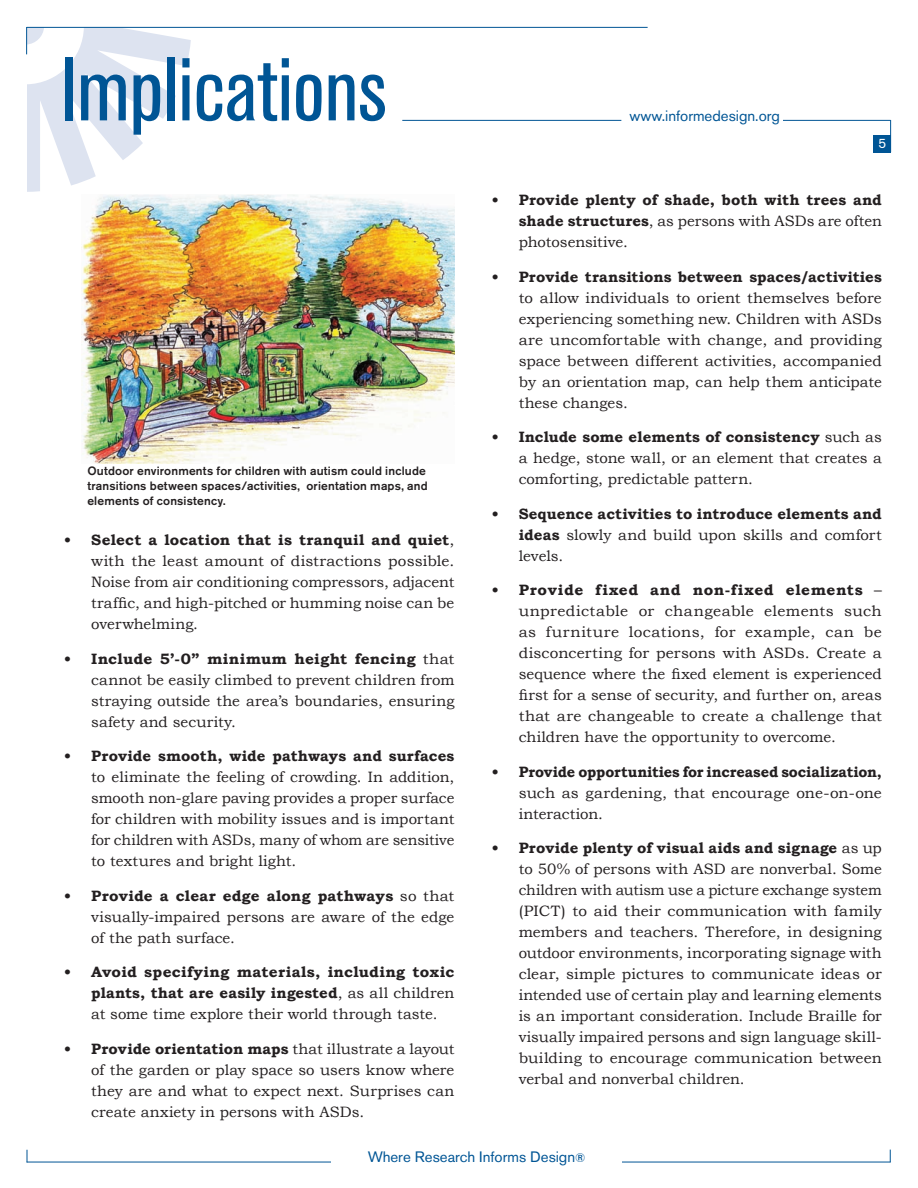
<style>
.page{position:relative;width:918px;height:1188px;background:#fff}
.page>*{position:absolute;margin:0;border:0;box-sizing:border-box;transform-origin:0 0}
.t1{font:condensed 90px "Akzidenz Grotesk BE";color:#005595}
.t2{font:15px/21px "Bookman Old Style";color:#231f20;text-align:justify}
.t3{font:700 15px/21px "Bookman Old Style";letter-spacing:.005em;color:#231f20;text-align:justify}
.t4{font:15px "Akzidenz Grotesk BE";color:#005595}
.t5{font:13.5px "Akzidenz Grotesk BE";color:#fff}
.t6{font:500 12px/15px "Akzidenz Grotesk BE";letter-spacing:.015em;color:#231f20}
.s1{font-weight:700}
.s2{font-weight:400}
.s3{font-size:12.3px}
</style>
<div class="page">
<hr style="left:27px;top:27px;width:621px;height:1px;background:#005595">
<svg style="left:26px;top:27px;width:165px;height:165px"></svg>
<hr style="left:402px;top:120px;width:219px;height:1px;background:#005595">
<hr style="left:783px;top:120px;width:108px;height:1px;background:#005595">
<hr style="left:890px;top:120px;width:1px;height:32px;background:#005595">
<hr style="left:27px;top:1162px;width:864px;height:1px;background:#005595">
<svg style="left:27px;top:1150px;width:1px;height:12px"></svg>
<svg style="left:890px;top:1150px;width:1px;height:12px"></svg>
<div style="left:873px;top:135px;width:17px;height:17px;background:#005595"></div>
<div style="left:331px;top:1151px;width:291px;height:14px;background:#fff"></div>
<img style="left:82px;top:194px;width:372px;height:269px">
<h1 class="t1" style="left:60px;top:39px;width:328px">Implications</h1>
<p class="t6" style="left:87px;top:463px;width:342px">Outdoor environments for children with autism could include transitions between spaces/activities, orientation maps, and elements of consistency.</p>
<p class="t2" style="left:91px;top:530px;width:365px;text-indent:-27px"><span class="s1">• Select a location that is tranquil and quiet</span>, with the least amount of distractions possible.<br>Noise from air conditioning compressors, adjacent traffic, and high-pitched or humming noise can be overwhelming.</p>
<p class="t2" style="left:91px;top:648px;width:365px;text-indent:-27px"><span class="s1">• Include 5’-0” minimum height fencing</span> that cannot be easily climbed to prevent children from straying outside the area’s boundaries, ensuring safety and security.</p>
<p class="t3" style="left:64px;top:746px;width:392px">• Provide smooth, wide pathways and surfaces</p>
<p class="t2" style="left:91px;top:767px;width:365px">to eliminate the feeling of crowding. In addition, smooth non-glare paving provides a proper surface for children with mobility issues and is important for children with ASDs, many of whom are sensitive to textures and bright light.</p>
<p class="t2" style="left:91px;top:885px;width:365px;text-indent:-27px"><span class="s1">• Provide a clear edge along pathways</span> so that visually-impaired persons are aware of the edge of the path surface.</p>
<p class="t3" style="left:91px;top:962px;width:365px;text-indent:-27px">• Avoid specifying materials, including toxic plants, that are easily ingested<span class="s2">, as all children at some time explore their world through taste.</span></p>
<p class="t2" style="left:91px;top:1038px;width:365px;text-indent:-27px"><span class="s1">• Provide orientation maps</span> that illustrate a layout of the garden or play space so users know where they are and what to expect next. Surprises can create anxiety in persons with ASDs.</p>
<p class="t4" style="left:630px;top:107px;width:152px">www.informedesign.org</p>
<p class="t5" style="left:879px;top:135px;width:9px">5</p>
<p class="t3" style="left:519px;top:189px;width:365px;text-indent:-27px">• Provide plenty of shade, both with trees and shade structures<span class="s2">, as persons with ASDs are often photosensitive.</span></p>
<p class="t3" style="left:492px;top:266px;width:392px">• Provide transitions between spaces/activities</p>
<p class="t2" style="left:519px;top:287px;width:365px">to allow individuals to orient themselves before experiencing something new. Children with ASDs are uncomfortable with change, and providing space between different activities, accompanied by an orientation map, can help them anticipate these changes.</p>
<p class="t2" style="left:519px;top:427px;width:365px;text-indent:-27px"><span class="s1">• Include some elements of consistency</span> such as a hedge, stone wall, or an element that creates a comforting, predictable pattern.</p>
<p class="t3" style="left:519px;top:503px;width:365px;text-indent:-27px">• Sequence activities to introduce elements and ideas <span class="s2">slowly and build upon skills and comfort levels.</span></p>
<p class="t2" style="left:519px;top:580px;width:365px;text-indent:-27px"><span class="s1">• Provide fixed and non-fixed elements</span> – unpredictable or changeable elements such as furniture locations, for example, can be disconcerting for persons with ASDs. Create a sequence where the fixed element is experienced first for a sense of security, and further on, areas that are changeable to create a challenge that children have the opportunity to overcome.</p>
<p class="t3" style="left:492px;top:761px;width:392px">• Provide opportunities for increased socialization,</p>
<p class="t2" style="left:519px;top:782px;width:365px">such as gardening, that encourage one-on-one interaction.</p>
<p class="t2" style="left:519px;top:838px;width:365px;text-indent:-27px"><span class="s1">• Provide plenty of visual aids and signage</span> as up to 50% of persons with ASD are nonverbal. Some children with autism use a picture exchange system (PICT) to aid their communication with family members and teachers. Therefore, in designing outdoor environments, incorporating signage with clear, simple pictures to communicate ideas or intended use of certain play and learning elements is an important consideration. Include Braille for visually impaired persons and sign language skill&shy;building to encourage communication between verbal and nonverbal children.</p>
<p class="t4" style="left:368px;top:1148px;width:219px">Where Research Informs Design<span class="s3">®</span></p>
</div>
